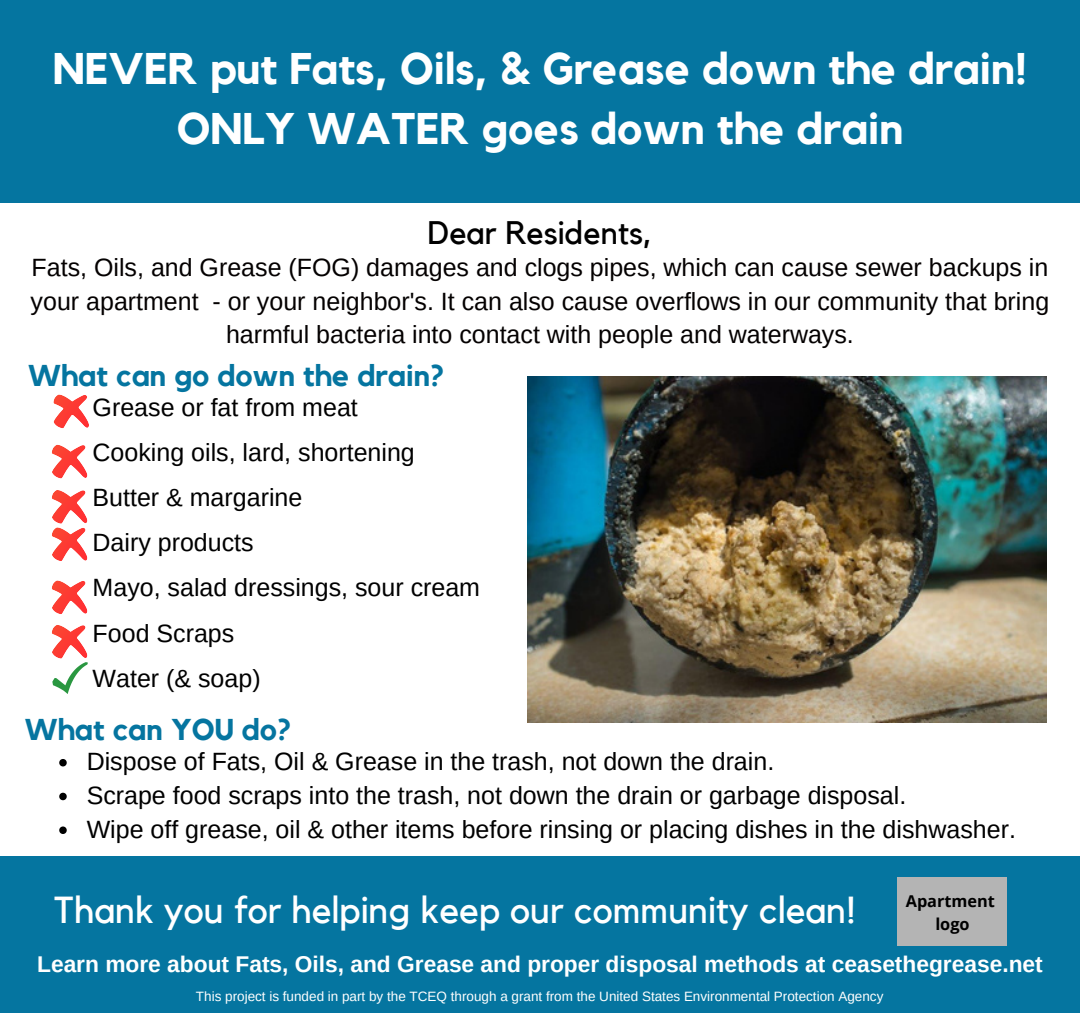
<style>
.page{position:relative;width:1080px;height:1013px;background:#fff}
.page>*{position:absolute;margin:0;border:0;box-sizing:border-box;transform-origin:0 0}
.t1{font:700 44px/60px "Kollektif";color:#fff;text-align:center}
.t2{font:37.5px "Kollektif";color:#fff}
.t3{font:32.5px "Kollektif";color:#000}
.t4{font:700 30px "Kollektif";color:#0575a0}
.t5{font:25px/45px "Arimo";color:#000}
.t6{font:25px/33.8px "Arimo";color:#040101;text-align:center}
.t7{font:700 22.75px "Arimo";color:#fff}
.t8{font:700 16.25px/22.8px "Open Sans";color:#000;text-align:center}
.t9{font:13.5px "Arimo";color:#fff}
</style>
<div class="page">
<div style="left:0;top:855px;width:1080px;height:157px;background:#0575a0"></div>
<div style="left:898px;top:877px;width:109px;height:68px;background:#b4b4b4"></div>
<img style="left:527px;top:377px;width:519px;height:345px">
<div style="left:0;top:0;width:1080px;height:202px;background:#0575a0"></div>
<svg style="left:59px;top:759px;width:8px;height:7px"></svg>
<svg style="left:59px;top:792px;width:8px;height:8px"></svg>
<svg style="left:59px;top:826px;width:8px;height:8px"></svg>
<svg style="left:52px;top:662px;width:36px;height:32px"></svg>
<h1 class="t1" style="left:53px;top:41px;width:976px">NEVER put Fats, Oils, &amp; Grease down the drain!<br>ONLY WATER goes down the drain</h1>
<h3 class="t3" style="left:427px;top:218px;width:227px">Dear Residents,</h3>
<p class="t6" style="left:31px;top:250px;width:1020px">Fats, Oils, and Grease (FOG) damages and clogs pipes, which can cause sewer backups in your apartment - or your neighbor's. It can also cause overflows in our community that bring harmful bacteria into contact with people and waterways.</p>
<p class="t4" style="left:28px;top:362px;width:417px">What can go down the drain?</p>
<p class="t5" style="left:93px;top:385px;width:389px">Grease or fat from meat<br>Cooking oils, lard, shortening<br>Butter &amp; margarine<br>Dairy products<br>Mayo, salad dressings, sour cream<br>Food Scraps<br>Water (&amp; soap)</p>
<p class="t4" style="left:25px;top:715px;width:268px">What can YOU do?</p>
<p class="t5" style="left:87px;top:744px;width:931px;line-height:33.8px">Dispose of Fats, Oil &amp; Grease in the trash, not down the drain.<br>Scrape food scraps into the trash, not down the drain or garbage disposal.<br>Wipe off grease, oil &amp; other items before rinsing or placing dishes in the dishwasher.</p>
<h2 class="t2" style="left:55px;top:892px;width:803px">Thank you for helping keep our community clean!</h2>
<p class="t8" style="left:906px;top:889px;width:91px">Apartment logo</p>
<p class="t7" style="left:37px;top:951px;width:1007px">Learn more about Fats, Oils, and Grease and proper disposal methods at ceasethegrease.net</p>
<p class="t9" style="left:196px;top:988px;width:689px">This project is funded in part by the TCEQ through a grant from the United States Environmental Protection Agency</p>
</div>
